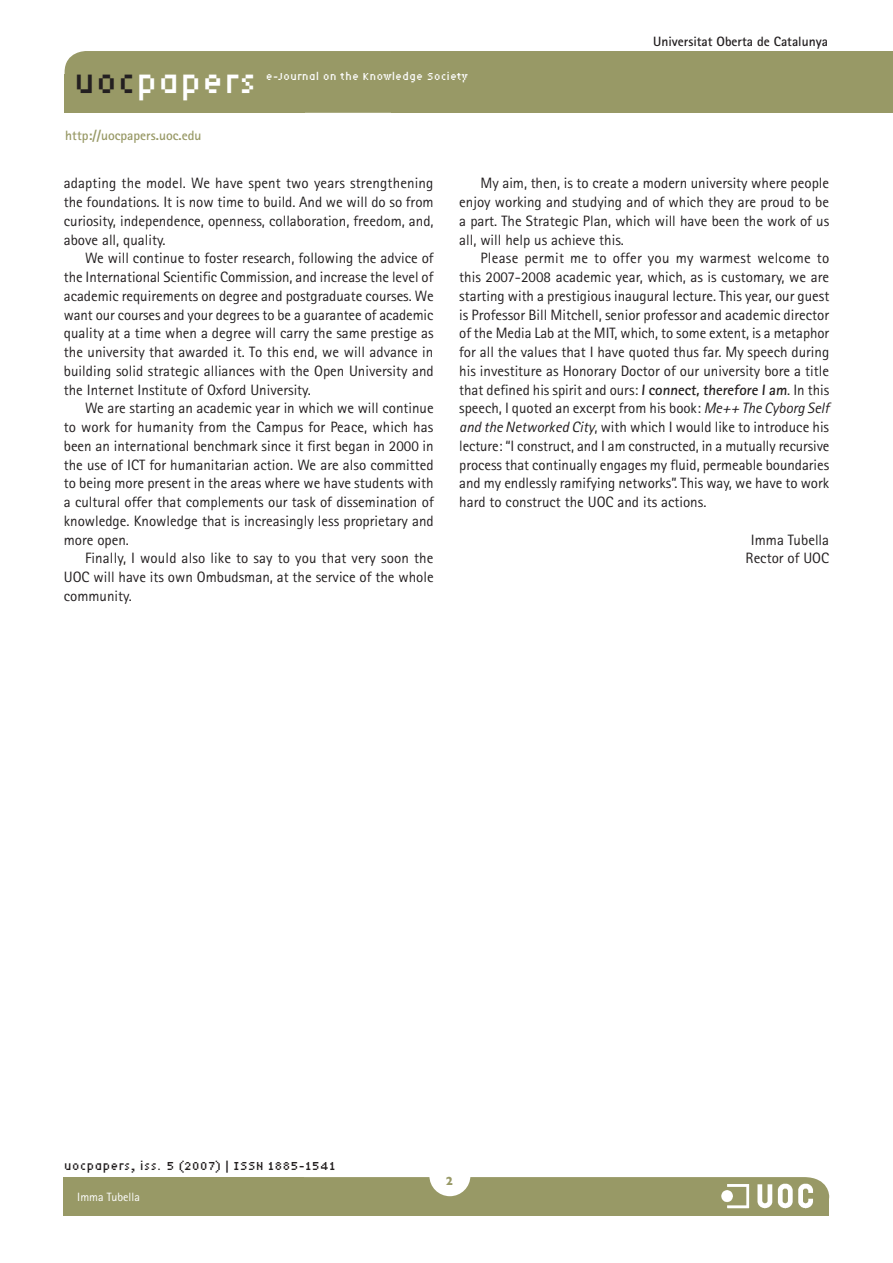
<style>
.page{position:relative;width:893px;height:1263px;background:#fff}
.page>*{position:absolute;margin:0;border:0;box-sizing:border-box;transform-origin:0 0}
.t1{font:33px "Lo Res Nine Narrow";color:#fff}
.TEXT_GENERAL{font:15px/18.8px "Rotis Sans Serif";color:#231f20;text-align:justify}
.t2{font:700 13.5px "Rotis Sans Serif";color:#231f20}
.t3{font:700 13.5px "Rotis Sans Serif";color:#989966}
.t4{font:12px "Lo Res Nine Narrow";color:#231f20}
.t5{font:12px "Rotis Sans Serif";color:#fff}
.t6{font:10.5px "Lo Res Nine Narrow";color:#fff}
.s1{color:#231f20}
.s2{font-weight:700}
.s3{font-style:italic}
</style>
<div class="page">
<div style="left:65px;top:51px;width:326px;height:62px;background:#989966"></div>
<div style="left:391px;top:51px;width:502px;height:62px;background:#989966"></div>
<svg style="left:64px;top:1177px;width:765px;height:38px;background:#9d9e6e"></svg>
<h1 class="t1" style="left:73px;top:56px;width:185px"><span class="s1">uoc</span>papers</h1>
<p class="t3" style="left:65px;top:126px;width:138px">http://uocpapers.uoc.edu</p>
<p class="t6" style="left:266px;top:69px;width:203px">e-Journal on the Knowledge Society</p>
<p class="t2" style="left:653px;top:32px;width:176px">Universitat Oberta de Catalunya</p>
<p class="TEXT_GENERAL" style="left:64px;top:174px;width:371px">adapting the model. We have spent two years strengthening the foundations. It is now time to build. And we will do so from curiosity, independence, openness, collaboration, freedom, and, above all, quality.</p>
<p class="TEXT_GENERAL" style="left:64px;top:249px;width:372px;text-indent:21px">We will continue to foster research, following the advice of the International Scientific Commission, and increase the level of academic requirements on degree and postgraduate courses. We want our courses and your degrees to be a guarantee of academic quality at a time when a degree will carry the same prestige as the university that awarded it. To this end, we will advance in building solid strategic alliances with the Open University and the Internet Institute of Oxford University.</p>
<p class="TEXT_GENERAL" style="left:64px;top:399px;width:371px;text-indent:21px">We are starting an academic year in which we will continue to work for humanity from the Campus for Peace, which has been an international benchmark since it first began in 2000 in the use of ICT for humanitarian action. We are also committed to being more present in the areas where we have students with a cultural offer that complements our task of dissemination of knowledge. Knowledge that is increasingly less proprietary and more open.</p>
<p class="TEXT_GENERAL" style="left:64px;top:549px;width:371px;text-indent:21px">Finally, I would also like to say to you that very soon the UOC will have its own Ombudsman, at the service of the whole community.</p>
<p class="TEXT_GENERAL" style="left:459px;top:174px;width:371px;text-indent:21px">My aim, then, is to create a modern university where people enjoy working and studying and of which they are proud to be a part. The Strategic Plan, which will have been the work of us all, will help us achieve this.</p>
<p class="TEXT_GENERAL" style="left:459px;top:249px;width:372px;text-indent:21px">Please permit me to offer you my warmest welcome to this 2007-2008 academic year, which, as is customary, we are starting with a prestigious inaugural lecture. This year, our guest is Professor Bill Mitchell, senior professor and academic director of the Media Lab at the MIT, which, to some extent, is a metaphor for all the values that I have quoted thus far. My speech during his investiture as Honorary Doctor of our university bore a title that defined his spirit and ours: <span class="s2">I connect, therefore I am</span>. In this speech, I quoted an excerpt from his book: <span class="s3">Me++ The Cyborg Self and the Networked City</span>, with which I would like to introduce his lecture: “I construct, and I am constructed, in a mutually recursive process that continually engages my fluid, permeable boundaries and my endlessly ramifying networks”. This way, we have to work hard to construct the UOC and its actions.</p>
<p class="TEXT_GENERAL" style="left:751px;top:530px;width:80px">Imma Tubella</p>
<p class="TEXT_GENERAL" style="left:746px;top:549px;width:85px">Rector of UOC</p>
<p class="t4" style="left:64px;top:1156px;width:274px">uocpapers, iss. 5 (2007) | ISSN 1885-1541</p>
<p class="t5" style="left:77px;top:1190px;width:64px">Imma Tubella</p>
</div>
